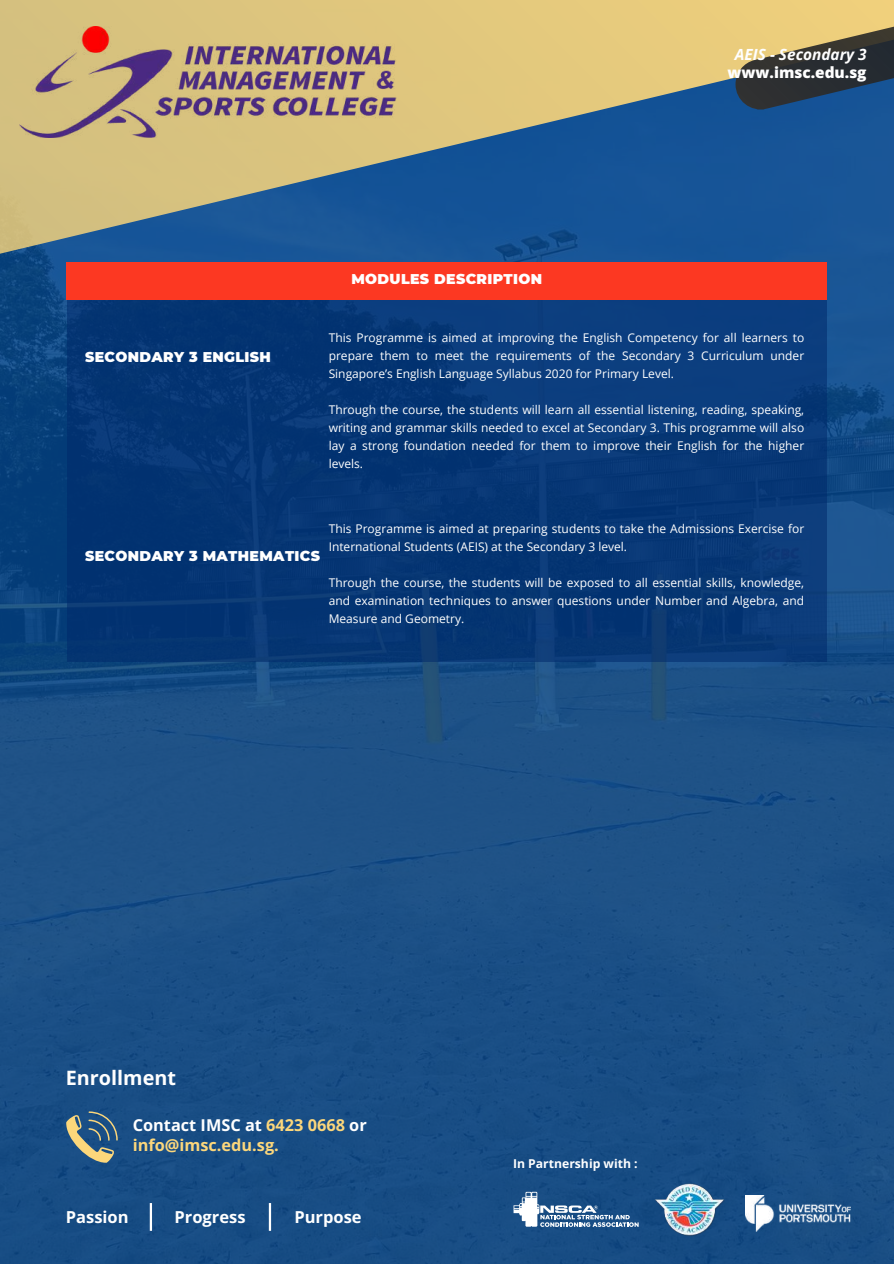
<style>
.page{position:relative;width:894px;height:1264px;background:#fff}
.page>*{position:absolute;margin:0;border:0;box-sizing:border-box;transform-origin:0 0}
.t1{font:700 19.8px "Open Sans";color:#fff}
.t2{font:700 16.5px "Open Sans";color:#fff}
.t3{font:700 16.35px/20.2px "Open Sans";color:#fcd77b}
.t4{font:italic 700 15.45px "Open Sans";color:#fff}
.t5{font:800 15.45px "Open Sans";color:#fff}
.t6{font:900 14.1px "Montserrat";letter-spacing:.025em;color:#fff}
.t7{font:700 12.15px "Open Sans";color:#fff}
.t8{font:12px/18px "Open Sans";color:#fff;text-align:justify}
.s1{color:#fff}
</style>
<div class="page">
<img style="left:0;top:263px;width:893px;height:1000px">
<svg style="left:0;top:0;width:893px;height:263px;background:#72888b"></svg>
<svg style="left:735px;top:9px;width:158px;height:100px;background:#716f5a"></svg>
<div style="left:67px;top:262px;width:759px;height:399px;background:#063573"></div>
<div style="left:67px;top:262px;width:759px;height:38px;background:#fc3822"></div>
<img style="left:20px;top:26px;width:376px;height:111px">
<img style="left:654px;top:1183px;width:70px;height:53px">
<svg style="left:66px;top:1111px;width:52px;height:51px;background:#5b7582"></svg>
<img style="left:745px;top:1195px;width:105px;height:36px">
<hr style="left:150px;top:1202px;width:2px;height:28px;background:#fff">
<hr style="left:269px;top:1202px;width:2px;height:28px;background:#fff">
<svg style="left:513px;top:1191px;width:125px;height:35px"></svg>
<p class="t4" style="left:734px;top:44px;width:133px">AEIS - Secondary 3</p>
<p class="t5" style="left:727px;top:62px;width:140px">www.imsc.edu.sg</p>
<p class="t6" style="left:85px;top:348px;width:187px">SECONDARY 3 ENGLISH</p>
<p class="t6" style="left:351px;top:270px;width:192px">MODULES DESCRIPTION</p>
<p class="t8" style="left:328px;top:328px;width:477px">This Programme is aimed at improving the English Competency for all learners to prepare them to meet the requirements of the Secondary 3 Curriculum under Singapore’s English Language Syllabus 2020 for Primary Level.</p>
<p class="t8" style="left:328px;top:400px;width:477px">Through the course, the students will learn all essential listening, reading, speaking, writing and grammar skills needed to excel at Secondary 3. This programme will also lay a strong foundation needed for them to improve their English for the higher levels.</p>
<p class="t6" style="left:85px;top:547px;width:236px">SECONDARY 3 MATHEMATICS</p>
<p class="t8" style="left:328px;top:519px;width:477px">This Programme is aimed at preparing students to take the Admissions Exercise for<br>International Students (AEIS) at the Secondary 3 level.</p>
<p class="t8" style="left:328px;top:573px;width:477px">Through the course, the students will be exposed to all essential skills, knowledge, and examination techniques to answer questions under Number and Algebra, and Measure and Geometry.</p>
<h1 class="t1" style="left:66px;top:1063px;width:112px">Enrollment</h1>
<h3 class="t3" style="left:133px;top:1114px;width:235px"><span class="s1">Contact IMSC at</span> 6423 0668 <span class="s1">or </span>info@imsc.edu.sg.</h3>
<h2 class="t2" style="left:66px;top:1204px;width:64px">Passion</h2>
<h2 class="t2" style="left:174px;top:1204px;width:72px">Progress</h2>
<h2 class="t2" style="left:294px;top:1204px;width:69px">Purpose</h2>
<p class="t7" style="left:513px;top:1155px;width:126px">In Partnership with :</p>
</div>
